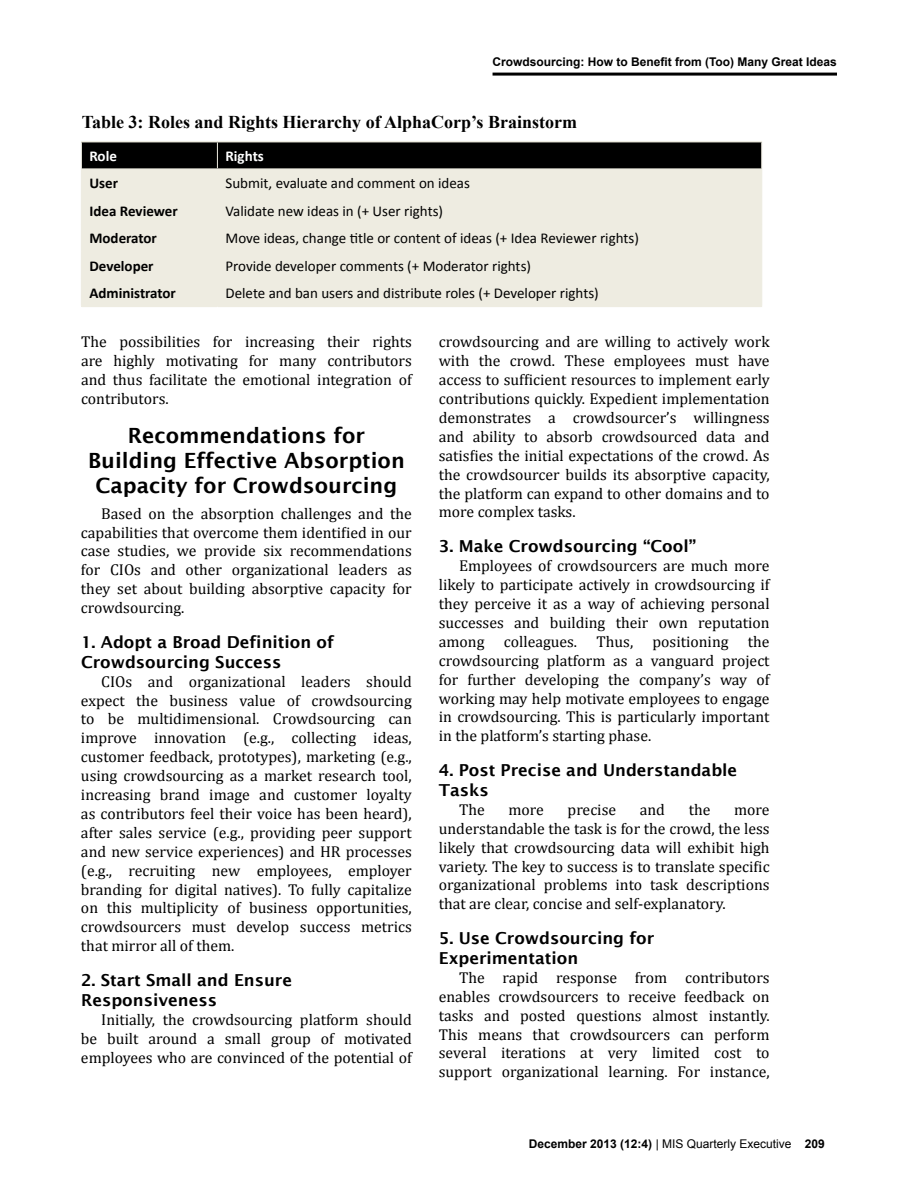
<style>
.page{position:relative;width:918px;height:1188px;background:#fff}
.page>*{position:absolute;margin:0;border:0;box-sizing:border-box;transform-origin:0 0}
.t1{font:600 21px/25.2px "Lucida Sans";color:#000;text-align:center}
.t2{font:700 18px "Times New Roman";color:#000}
.t3{font:600 16.5px/19.8px "Lucida Sans";color:#000}
.t4{font:15.75px/18.9px "Cambria";color:#000;text-align:justify}
.t5{font:15px "Calibri";color:#000}
.t6{font:700 15px "Calibri";color:#000}
.t7{font:700 15px "Calibri";color:#fff}
.t8{font:700 12px "Arial";color:#000}
.s1{font-weight:400;font-style:italic}
.s2{font-weight:400}
</style>
<div class="page">
<hr style="left:493px;top:73px;width:344px;height:3px;background:#000">
<hr style="left:81px;top:141px;width:136px;height:1px;background:#eeece1">
<hr style="left:217px;top:141px;width:545px;height:1px;background:#eeece1">
<svg style="left:81px;top:142px;width:681px;height:165px"></svg>
<p class="t8" style="left:493px;top:54px;width:346px">Crowdsourcing: How to Benefit from (Too) Many Great Ideas</p>
<p class="t2" style="left:82px;top:110px;width:497px">Table 3: Roles and Rights Hierarchy of AlphaCorp’s Brainstorm</p>
<p class="t7" style="left:89px;top:146px;width:29px">Role</p>
<p class="t7" style="left:226px;top:146px;width:40px">Rights</p>
<p class="t6" style="left:89px;top:174px;width:30px">User</p>
<p class="t5" style="left:226px;top:174px;width:246px">Submit, evaluate and comment on ideas</p>
<p class="t6" style="left:89px;top:201px;width:90px">Idea Reviewer</p>
<p class="t5" style="left:226px;top:201px;width:219px">Validate new ideas in (+ User rights)</p>
<p class="t6" style="left:89px;top:229px;width:69px">Moderator</p>
<p class="t5" style="left:226px;top:229px;width:415px">Move ideas, change title or content of ideas (+ Idea Reviewer rights)</p>
<p class="t6" style="left:89px;top:256px;width:66px">Developer</p>
<p class="t5" style="left:226px;top:256px;width:307px">Provide developer comments (+ Moderator rights)</p>
<p class="t6" style="left:89px;top:284px;width:88px">Administrator</p>
<p class="t5" style="left:226px;top:284px;width:375px">Delete and ban users and distribute roles (+ Developer rights)</p>
<p class="t4" style="left:81px;top:332px;width:332px">The possibilities for increasing their rights are highly motivating for many contributors and thus facilitate the emotional integration of contributors.</p>
<h1 class="t1" style="left:88px;top:422px;width:318px">Recommendations for<br>Building Effective Absorption<br>Capacity for Crowdsourcing</h1>
<p class="t4" style="left:81px;top:504px;width:332px;text-indent:20px">Based on the absorption challenges and the capabilities that overcome them identified in our case studies, we provide six recommendations for CIOs and other organizational leaders as they set about building absorptive capacity for crowdsourcing.</p>
<p class="t3" style="left:81px;top:632px;width:254px">1. Adopt a Broad Definition of<br>Crowdsourcing Success</p>
<p class="t4" style="left:81px;top:672px;width:332px;text-indent:20px">CIOs and organizational leaders should expect the business value of crowdsourcing to be multidimensional. Crowdsourcing can improve innovation (e.g., collecting ideas, customer feedback, prototypes), marketing (e.g., using crowdsourcing as a market research tool, increasing brand image and customer loyalty as contributors feel their voice has been heard), after sales service (e.g., providing peer support and new service experiences) and HR processes (e.g., recruiting new employees, employer branding for digital natives). To fully capitalize on this multiplicity of business opportunities, crowdsourcers must develop success metrics that mirror all of them.</p>
<p class="t3" style="left:81px;top:970px;width:213px">2. Start Small and Ensure<br>Responsiveness</p>
<p class="t4" style="left:81px;top:1010px;width:332px;text-indent:20px">Initially, the crowdsourcing platform should be built around a small group of motivated employees who are convinced of the potential of</p>
<p class="t4" style="left:439px;top:333px;width:332px">crowdsourcing and are willing to actively work with the crowd. These employees must have access to sufficient resources to implement early contributions quickly. Expedient implementation demonstrates a crowdsourcer’s willingness and ability to absorb crowdsourced data and satisfies the initial expectations of the crowd. As the crowdsourcer builds its absorptive capacity, the platform can expand to other domains and to more complex tasks.</p>
<p class="t3" style="left:439px;top:536px;width:259px">3. Make Crowdsourcing “Cool”</p>
<p class="t4" style="left:439px;top:556px;width:332px;text-indent:20px">Employees of crowdsourcers are much more likely to participate actively in crowdsourcing if they perceive it as a way of achieving personal successes and building their own reputation among colleagues. Thus, positioning the crowdsourcing platform as a vanguard project for further developing the company’s way of working may help motivate employees to engage in crowdsourcing. This is particularly important in the platform’s starting phase.</p>
<p class="t3" style="left:439px;top:760px;width:300px">4. Post Precise and Understandable<br>Tasks</p>
<p class="t4" style="left:459px;top:800px;width:27px">The</p>
<p class="t4" style="left:508px;top:800px;width:37px">more</p>
<p class="t4" style="left:568px;top:800px;width:50px">precise</p>
<p class="t4" style="left:640px;top:800px;width:27px">and</p>
<p class="t4" style="left:689px;top:800px;width:23px">the</p>
<p class="t4" style="left:439px;top:800px;width:332px;text-indent:295px">more understandable the task is for the crowd, the less likely that crowdsourcing data will exhibit high variety. The key to success is to translate specific organizational problems into task descriptions that are clear, concise and self-explanatory.</p>
<p class="t3" style="left:439px;top:928px;width:217px">5. Use Crowdsourcing for<br>Experimentation</p>
<p class="t4" style="left:439px;top:968px;width:332px;text-indent:20px">The rapid response from contributors enables crowdsourcers to receive feedback on tasks and posted questions almost instantly.<br>This means that crowdsourcers can perform several iterations at very limited cost to support organizational learning. For instance,</p>
<p class="t8" style="left:529px;top:1136px;width:297px">December 2013 (12:4) <span class="s1">|</span> <span class="s2">MIS Quarterly Executive</span> 209</p>
</div>
